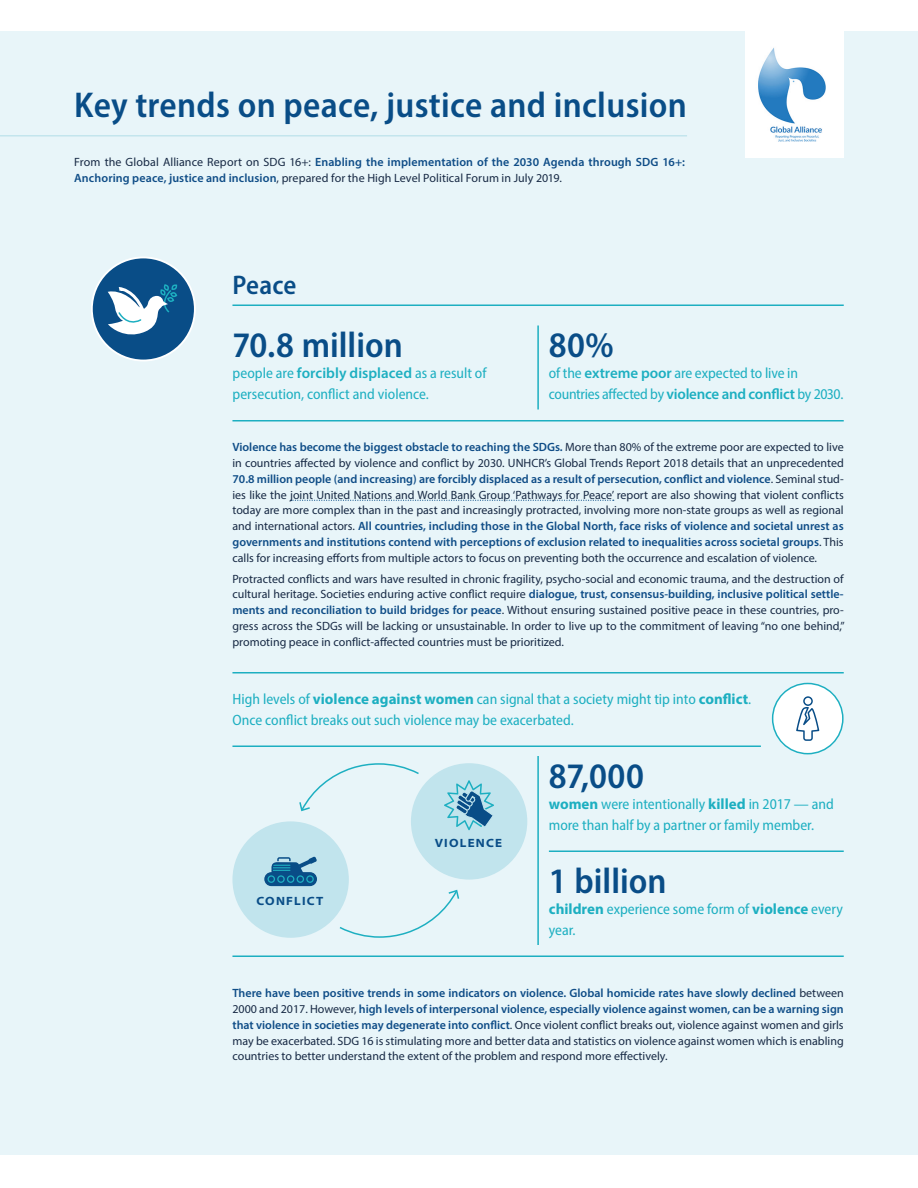
<style>
.page{position:relative;width:918px;height:1188px;background:#fff}
.page>*{position:absolute;margin:0;border:0;box-sizing:border-box;transform-origin:0 0}
._2P_Title_-_full_rul{font:600 semi-condensed 36px "Myriad Pro";letter-spacing:.01em;color:#094d87}
._2P_Graphic_text_L{font:600 semi-condensed 36px "Myriad Pro";color:#094d87}
._2P_Subheading{font:600 semi-condensed 27px "Myriad Pro";letter-spacing:.005em;color:#094d87}
._2P_Graphic_text_S{font:semi-condensed 15px/21px "Myriad Pro";color:#1dafc1}
._2P_Body_1col{font:12px/15.8px "Myriad Pro";color:#172944;text-align:justify}
._2P_Body_1col-2{font:600 12px/15.8px "Myriad Pro";letter-spacing:.01em;color:#0f4d87}
.t1{font:700 semi-expanded 12px "Myriad Pro";letter-spacing:.1em;color:#094d87}
.s1{font-weight:400;color:#172944}
.s2{font-weight:600;font-stretch:normal}
.s3{font-weight:600;color:#0f4d87}
.s4{font-weight:700;font-stretch:normal}
</style>
<div class="page">
<div style="left:0;top:31px;width:918px;height:1124px;background:#e8f5f9"></div>
<hr style="left:232px;top:304px;width:612px;height:2px;background:#1dafc1">
<svg style="left:291px;top:500px;width:323px;height:1px"></svg>
<div style="left:92px;top:257px;width:103px;height:104px;background:#094d87;border-radius:50%"></div>
<div style="left:91px;top:257px;width:105px;height:104px;border:2px solid #fff;border-radius:50%"></div>
<svg style="left:107px;top:284px;width:71px;height:51px"></svg>
<hr style="left:0;top:135px;width:687px;height:1px;background:#c3e5ed">
<div style="left:746px;top:31px;width:98px;height:127px;background:#fff"></div>
<img style="left:758px;top:47px;width:68px;height:95px">
<hr style="left:537px;top:326px;width:2px;height:84px;background:#1dafc1">
<hr style="left:232px;top:420px;width:612px;height:2px;background:#1dafc1">
<hr style="left:232px;top:672px;width:612px;height:2px;background:#1dafc1">
<hr style="left:232px;top:746px;width:529px;height:1px;background:#1dafc1">
<hr style="left:537px;top:756px;width:2px;height:189px;background:#1dafc1">
<hr style="left:549px;top:851px;width:295px;height:1px;background:#1dafc1">
<hr style="left:232px;top:956px;width:612px;height:1px;background:#1dafc1">
<svg style="left:772px;top:683px;width:72px;height:71px"></svg>
<div style="left:232px;top:821px;width:117px;height:117px;background:#c1e4ed;border-radius:50%"></div>
<svg style="left:264px;top:857px;width:53px;height:29px"></svg>
<div style="left:411px;top:763px;width:116px;height:117px;background:#c1e4ed;border-radius:50%"></div>
<svg style="left:444px;top:780px;width:50px;height:50px"></svg>
<svg style="left:299px;top:763px;width:120px;height:48px"></svg>
<svg style="left:340px;top:890px;width:119px;height:48px"></svg>
<p class="_2P_Title_-_full_rul" style="left:74px;top:82px;width:614px">Key trends on peace, justice and inclusion</p>
<p class="_2P_Body_1col-2" style="left:74px;top:154px;width:612px"><span class="s1">From the Global Alliance Report on SDG 16+:</span> Enabling the implementation of the 2030 Agenda through SDG 16+:<br>Anchoring peace, justice and inclusion<span class="s1">, prepared for the High Level Political Forum in July 2019.</span></p>
<p class="_2P_Subheading" style="left:232px;top:268px;width:65px">Peace</p>
<p class="_2P_Graphic_text_L" style="left:232px;top:322px;width:172px">70.8 million</p>
<p class="_2P_Graphic_text_S" style="left:232px;top:362px;width:256px">people are <span class="s2">forcibly displaced</span> as a result of persecution, conflict and violence.</p>
<p class="_2P_Graphic_text_L" style="left:549px;top:322px;width:66px">80%</p>
<p class="_2P_Graphic_text_S" style="left:549px;top:362px;width:296px">of the <span class="s2">extreme poor</span> are expected to live in countries affected by <span class="s2">violence and conflict</span> by 2030.</p>
<p class="_2P_Body_1col" style="left:232px;top:439px;width:613px"><span class="s3">Violence has become the biggest obstacle to reaching the SDGs.</span> More than 80% of the extreme poor are expected to live in countries affected by violence and conflict by 2030. UNHCR’s Global Trends Report 2018 details that an unprecedented <span class="s3">70.8 million people (and increasing) are forcibly displaced as a result of persecution, conflict and violence</span>. Seminal stud&shy;ies like the joint United Nations and World Bank Group ‘Pathways for Peace’ report are also showing that violent conflicts today are more complex than in the past and increasingly protracted, involving more non-state groups as well as regional and international actors. <span class="s3">All countries, including those in the Global North, face risks of violence and societal unrest as governments and institutions contend with perceptions of exclusion related to inequalities across societal groups</span>. This calls for increasing efforts from multiple actors to focus on preventing both the occurrence and escalation of violence.</p>
<p class="_2P_Body_1col" style="left:232px;top:571px;width:614px">Protracted conflicts and wars have resulted in chronic fragility, psycho-social and economic trauma, and the destruction of cultural heritage. Societies enduring active conflict require <span class="s3">dialogue, trust, consensus-building, inclusive political settle&shy;ments and reconciliation to build bridges for peace</span>. Without ensuring sustained positive peace in these countries, pro&shy;gress across the SDGs will be lacking or unsustainable. In order to live up to the commitment of leaving “no one behind,” promoting peace in conflict-affected countries must be prioritized.</p>
<p class="_2P_Graphic_text_S" style="left:232px;top:688px;width:520px">High levels of <span class="s4">violence against women</span> can signal that a society might tip into <span class="s4">conflict</span>.<br>Once conflict breaks out such violence may be exacerbated.</p>
<p class="t1" style="left:257px;top:893px;width:68px">CONFLICT</p>
<p class="t1" style="left:435px;top:835px;width:69px">VIOLENCE</p>
<p class="_2P_Graphic_text_L" style="left:549px;top:753px;width:97px">87,000</p>
<p class="_2P_Graphic_text_S" style="left:549px;top:793px;width:287px"><span class="s4">women</span> were intentionally <span class="s4">killed</span> in 2017 — and more than half by a partner or family member.</p>
<p class="_2P_Graphic_text_L" style="left:549px;top:858px;width:119px">1 billion</p>
<p class="_2P_Graphic_text_S" style="left:549px;top:898px;width:296px"><span class="s4">children</span> experience some form of <span class="s4">violence</span> every year.</p>
<p class="_2P_Body_1col" style="left:232px;top:985px;width:613px"><span class="s3">There have been positive trends in some indicators on violence. Global homicide rates have slowly declined</span> between 2000 and 2017. However, <span class="s3">high levels of interpersonal violence, especially violence against women, can be a warning sign that violence in societies may degenerate into conflict</span>. Once violent conflict breaks out, violence against women and girls may be exacerbated. SDG 16 is stimulating more and better data and statistics on violence against women which is enabling countries to better understand the extent of the problem and respond more effectively.</p>
</div>
